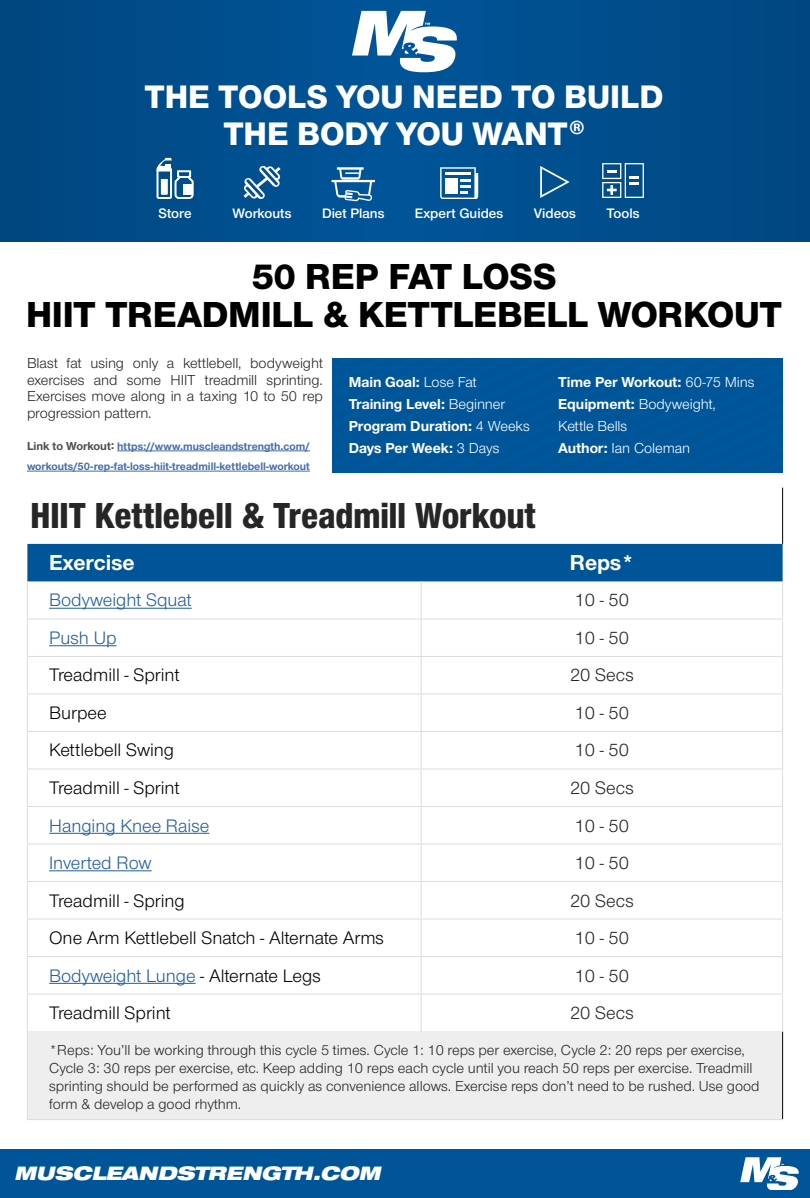
<style>
.page{position:relative;width:810px;height:1198px;background:#fff}
.page>*{position:absolute;margin:0;border:0;box-sizing:border-box;transform-origin:0 0}
.t1{font:37.5px/37.5px "Nimbus San Nov Hea";letter-spacing:-.005em;color:#000;text-align:center}
.t2{font:37.5px "Nimbus San Nov Con Hea";color:#262626}
.t3{font:33.75px/36.8px "Nimbus San Nov Hea";color:#fff;text-align:center}
.t4{font:700 22.5px "Nimbus San Nov";color:#fff}
.t5{font:18.75px "Nimbus San Nov";color:#000}
.t6{font:18.75px "Nimbus San Nov";color:#215e9e}
.t7{font:18.75px "Nimbus San Nov";color:#262626}
.t8{font:italic 900 expanded 18.75px "Helvetica Neue LT Std";color:#fff}
.t9{font:15px/18px "Nimbus San Nov";color:#262626}
.t10{font:700 15px/21.8px "Nimbus San Nov";letter-spacing:-.005em;color:#fff}
.t11{font:15px/21.8px "Nimbus San Nov";letter-spacing:-.005em;color:#fff}
.t12{font:14.25px "Nimbus San Nov Sem Bol";color:#fff}
.t13{font:700 11.25px/20.2px "Nimbus San Nov";color:#456da9}
.s1{font-size:12px;color:#4d4d4f}
.s2{font-weight:400}
.s3{font-weight:700}
.s4{color:#000}
</style>
<div class="page">
<svg style="left:27px;top:487px;width:756px;height:544px"></svg>
<div style="left:27px;top:544px;width:756px;height:37px;background:#059"></div>
<div style="left:27px;top:1031px;width:756px;height:88px;background:#eee"></div>
<hr style="left:782px;top:488px;width:1px;height:56px;background:#000">
<hr style="left:782px;top:1031px;width:1px;height:88px;background:#000">
<hr style="left:27px;top:581px;width:1px;height:37px;background:#ddd">
<hr style="left:421px;top:581px;width:1px;height:37px;background:#ddd">
<hr style="left:782px;top:581px;width:1px;height:37px;background:#ddd">
<hr style="left:27px;top:618px;width:394px;height:1px;background:#ddd">
<hr style="left:27px;top:619px;width:1px;height:37px;background:#ddd">
<hr style="left:421px;top:618px;width:362px;height:1px;background:#ddd">
<hr style="left:421px;top:619px;width:1px;height:37px;background:#ddd">
<hr style="left:782px;top:619px;width:1px;height:37px;background:#ddd">
<hr style="left:421px;top:657px;width:1px;height:36px;background:#ddd">
<hr style="left:782px;top:657px;width:1px;height:36px;background:#ddd">
<hr style="left:421px;top:694px;width:1px;height:37px;background:#ddd">
<hr style="left:782px;top:694px;width:1px;height:37px;background:#ddd">
<hr style="left:421px;top:732px;width:1px;height:36px;background:#ddd">
<hr style="left:782px;top:732px;width:1px;height:36px;background:#ddd">
<hr style="left:421px;top:769px;width:1px;height:37px;background:#ddd">
<hr style="left:782px;top:769px;width:1px;height:37px;background:#ddd">
<hr style="left:421px;top:807px;width:1px;height:36px;background:#ddd">
<hr style="left:782px;top:807px;width:1px;height:36px;background:#ddd">
<hr style="left:421px;top:844px;width:1px;height:37px;background:#ddd">
<hr style="left:782px;top:844px;width:1px;height:37px;background:#ddd">
<hr style="left:421px;top:882px;width:1px;height:36px;background:#ddd">
<hr style="left:782px;top:882px;width:1px;height:36px;background:#ddd">
<hr style="left:421px;top:919px;width:1px;height:37px;background:#ddd">
<hr style="left:782px;top:919px;width:1px;height:37px;background:#ddd">
<hr style="left:421px;top:957px;width:1px;height:36px;background:#ddd">
<hr style="left:782px;top:957px;width:1px;height:36px;background:#ddd">
<hr style="left:421px;top:994px;width:1px;height:37px;background:#ddd">
<hr style="left:782px;top:994px;width:1px;height:37px;background:#ddd">
<hr style="left:27px;top:1119px;width:394px;height:1px;background:#ddd">
<hr style="left:421px;top:1119px;width:362px;height:1px;background:#ddd">
<hr style="left:27px;top:1031px;width:1px;height:88px;background:#ddd">
<hr style="left:27px;top:656px;width:394px;height:1px;background:#ddd">
<hr style="left:27px;top:657px;width:1px;height:36px;background:#ddd">
<hr style="left:421px;top:656px;width:362px;height:1px;background:#ddd">
<hr style="left:27px;top:693px;width:394px;height:1px;background:#ddd">
<hr style="left:27px;top:694px;width:1px;height:37px;background:#ddd">
<hr style="left:421px;top:693px;width:362px;height:1px;background:#ddd">
<hr style="left:27px;top:731px;width:394px;height:1px;background:#ddd">
<hr style="left:27px;top:732px;width:1px;height:36px;background:#ddd">
<hr style="left:421px;top:731px;width:362px;height:1px;background:#ddd">
<hr style="left:27px;top:768px;width:394px;height:1px;background:#ddd">
<hr style="left:27px;top:769px;width:1px;height:37px;background:#ddd">
<hr style="left:421px;top:768px;width:362px;height:1px;background:#ddd">
<hr style="left:27px;top:806px;width:394px;height:1px;background:#ddd">
<hr style="left:27px;top:807px;width:1px;height:36px;background:#ddd">
<hr style="left:421px;top:806px;width:362px;height:1px;background:#ddd">
<hr style="left:27px;top:843px;width:394px;height:1px;background:#ddd">
<hr style="left:27px;top:844px;width:1px;height:37px;background:#ddd">
<hr style="left:421px;top:843px;width:362px;height:1px;background:#ddd">
<hr style="left:27px;top:881px;width:394px;height:1px;background:#ddd">
<hr style="left:27px;top:882px;width:1px;height:36px;background:#ddd">
<hr style="left:421px;top:881px;width:362px;height:1px;background:#ddd">
<hr style="left:27px;top:918px;width:394px;height:1px;background:#ddd">
<hr style="left:27px;top:919px;width:1px;height:37px;background:#ddd">
<hr style="left:421px;top:918px;width:362px;height:1px;background:#ddd">
<hr style="left:27px;top:956px;width:394px;height:1px;background:#ddd">
<hr style="left:27px;top:957px;width:1px;height:36px;background:#ddd">
<hr style="left:421px;top:956px;width:362px;height:1px;background:#ddd">
<hr style="left:27px;top:993px;width:394px;height:1px;background:#ddd">
<hr style="left:27px;top:994px;width:1px;height:37px;background:#ddd">
<hr style="left:421px;top:993px;width:362px;height:1px;background:#ddd">
<hr style="left:49px;top:608px;width:143px;height:1px;background:#215e9e">
<hr style="left:49px;top:645px;width:68px;height:1px;background:#215e9e">
<hr style="left:49px;top:833px;width:160px;height:1px;background:#215e9e">
<hr style="left:49px;top:870px;width:103px;height:1px;background:#215e9e">
<hr style="left:49px;top:983px;width:147px;height:1px;background:#215e9e">
<div style="left:0;top:1149px;width:810px;height:49px;background:#059"></div>
<svg style="left:740px;top:1157px;width:59px;height:33px"></svg>
<div style="left:1px;top:0;width:809px;height:242px;background:#004d8b"></div>
<svg style="left:352px;top:11px;width:105px;height:61px"></svg>
<svg style="left:156px;top:158px;width:38px;height:41px"></svg>
<svg style="left:243px;top:166px;width:38px;height:33px"></svg>
<svg style="left:332px;top:167px;width:43px;height:34px"></svg>
<svg style="left:440px;top:167px;width:38px;height:32px"></svg>
<svg style="left:540px;top:166px;width:30px;height:32px"></svg>
<svg style="left:602px;top:163px;width:42px;height:35px"></svg>
<hr style="left:117px;top:450px;width:193px;height:1px;background:#456da9">
<hr style="left:27px;top:470px;width:283px;height:1px;background:#456da9">
<div style="left:333px;top:358px;width:450px;height:115px;background:#059"></div>
<h2 class="t3" style="left:145px;top:79px;width:520px">THE TOOLS YOU NEED TO BUILD<br>THE BODY YOU WANT<sup>®</sup></h2>
<p class="t12" style="left:159px;top:205px;width:35px">Store</p>
<p class="t12" style="left:233px;top:205px;width:60px">Workouts</p>
<p class="t12" style="left:322px;top:205px;width:64px">Diet Plans</p>
<p class="t12" style="left:415px;top:205px;width:90px">Expert Guides</p>
<p class="t12" style="left:534px;top:205px;width:44px">Videos</p>
<p class="t12" style="left:607px;top:205px;width:35px">Tools</p>
<h1 class="t1" style="left:26px;top:258px;width:758px">50 REP FAT LOSS<br>HIIT TREADMILL &amp; KETTLEBELL WORKOUT</h1>
<p class="t9" style="left:27px;top:355px;width:297px;line-height:16.5px;text-align:justify">Blast fat using only a kettlebell, bodyweight exercises and some HIIT treadmill sprinting.<br>Exercises move along in a taxing 10 to 50 rep progression pattern.</p>
<p class="t13" style="left:27px;top:436px;width:285px"><span class="s1">Link to Workout:</span> https://www.muscleandstrength.com/ workouts/50-rep-fat-loss-hiit-treadmill-kettlebell-workout</p>
<p class="t10" style="left:349px;top:371px;width:183px">Main Goal: <span class="s2">Lose Fat<br></span>Training Level: <span class="s2">Beginner<br></span>Program Duration: <span class="s2">4 Weeks<br></span>Days Per Week: <span class="s2">3 Days</span></p>
<p class="t11" style="left:558px;top:371px;width:198px"><span class="s3">Time Per Workout:</span> 60-75 Mins<br><span class="s3">Equipment:</span> Bodyweight,<br>Kettle Bells<br><span class="s3">Author:</span> Ian Coleman</p>
<h1 class="t2" style="left:30px;top:493px;width:507px">HIIT Kettlebell &amp; Treadmill Workout</h1>
<h3 class="t4" style="left:49px;top:549px;width:87px">Exercise</h3>
<h3 class="t4" style="left:570px;top:549px;width:66px">Reps*</h3>
<p class="t6" style="left:49px;top:589px;width:144px">Bodyweight Squat</p>
<p class="t7" style="left:575px;top:589px;width:56px">10 - 50</p>
<p class="t6" style="left:49px;top:627px;width:69px">Push Up</p>
<p class="t7" style="left:575px;top:627px;width:56px">10 - 50</p>
<p class="t5" style="left:49px;top:664px;width:132px">Treadmill - Sprint</p>
<p class="t7" style="left:570px;top:664px;width:65px">20 Secs</p>
<p class="t5" style="left:49px;top:702px;width:59px">Burpee</p>
<p class="t7" style="left:575px;top:702px;width:56px">10 - 50</p>
<p class="t5" style="left:49px;top:739px;width:127px">Kettlebell Swing</p>
<p class="t7" style="left:575px;top:739px;width:56px">10 - 50</p>
<p class="t5" style="left:49px;top:777px;width:132px">Treadmill - Sprint</p>
<p class="t7" style="left:570px;top:777px;width:65px">20 Secs</p>
<p class="t6" style="left:49px;top:814px;width:162px">Hanging Knee Raise</p>
<p class="t7" style="left:575px;top:814px;width:56px">10 - 50</p>
<p class="t6" style="left:49px;top:852px;width:104px">Inverted Row</p>
<p class="t7" style="left:575px;top:852px;width:56px">10 - 50</p>
<p class="t5" style="left:49px;top:889px;width:137px">Treadmill - Spring</p>
<p class="t7" style="left:570px;top:889px;width:65px">20 Secs</p>
<p class="t5" style="left:49px;top:927px;width:336px">One Arm Kettlebell Snatch - Alternate Arms</p>
<p class="t7" style="left:575px;top:927px;width:56px">10 - 50</p>
<p class="t6" style="left:49px;top:964px;width:273px">Bodyweight Lunge <span class="s4">- Alternate Legs</span></p>
<p class="t7" style="left:575px;top:964px;width:56px">10 - 50</p>
<p class="t5" style="left:49px;top:1002px;width:123px">Treadmill Sprint</p>
<p class="t7" style="left:570px;top:1002px;width:65px">20 Secs</p>
<p class="t9" style="left:49px;top:1041px;width:712px">*Reps: You’ll be working through this cycle 5 times. Cycle 1: 10 reps per exercise, Cycle 2: 20 reps per exercise, Cycle 3: 30 reps per exercise, etc. Keep adding 10 reps each cycle until you reach 50 reps per exercise. Treadmill sprinting should be performed as quickly as convenience allows. Exercise reps don’t need to be rushed. Use good form &amp; develop a good rhythm.</p>
<p class="t8" style="left:14px;top:1161px;width:368px">MUSCLEANDSTRENGTH.COM</p>
</div>
